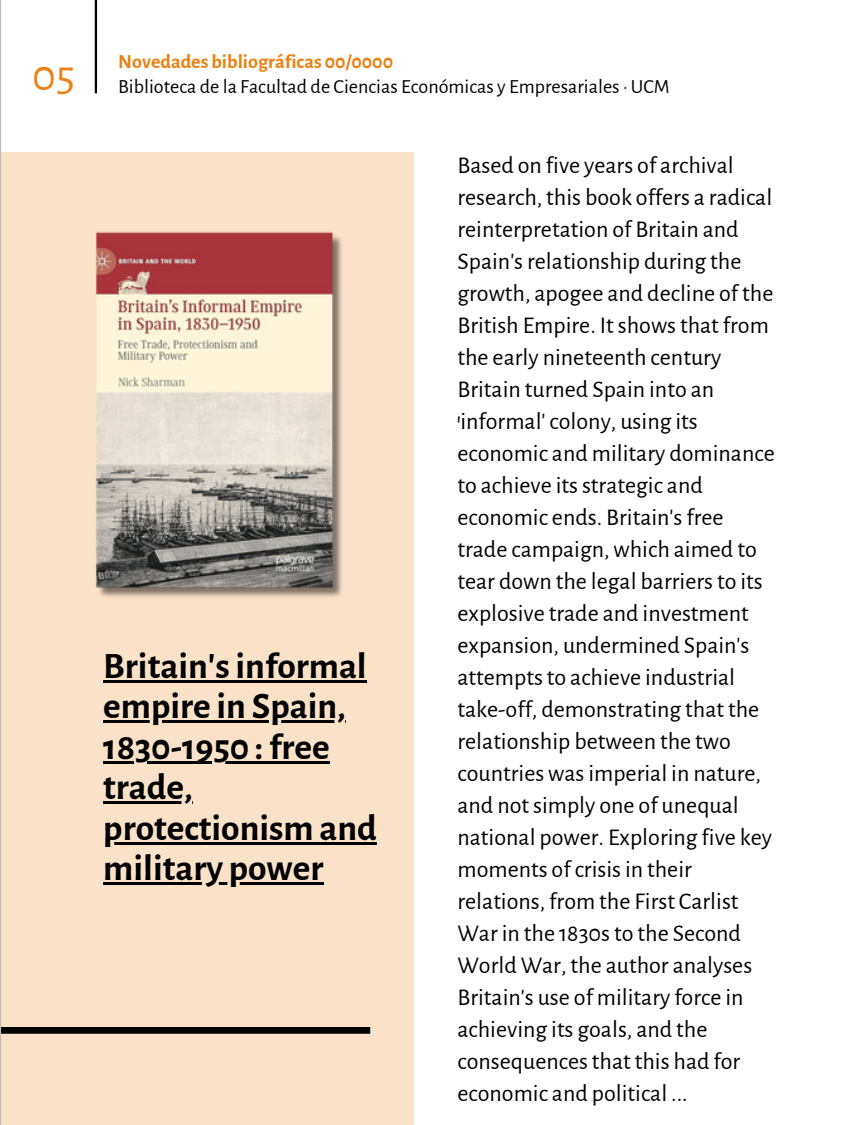
<style>
.page{position:relative;width:844px;height:1125px;background:#fff}
.page>*{position:absolute;margin:0;border:0;box-sizing:border-box;transform-origin:0 0}
.t1{font:45px "Alegreya Sans";color:#eb8113}
.t2{font:700 37.5px/40.5px "Alegreya Sans";color:#000}
.t3{font:24px/32.1px "Alegreya Sans";color:#000}
.t4{font:20.1px "Alegreya Sans";color:#000}
.t5{font:700 20.1px "Alegreya Sans";color:#eb8113}
</style>
<div class="page">
<div style="left:0;top:153px;width:413px;height:972px;background:#fae2c9"></div>
<div style="left:0;top:1027px;width:370px;height:7px;background:#000"></div>
<hr style="left:95px;top:0;width:2px;height:93px;background:#000">
<hr style="left:0;top:0;width:1px;height:1125px;background:#bcbdbe">
<img style="left:96px;top:231px;width:246px;height:366px">
<hr style="left:103px;top:680px;width:264px;height:2px;background:#000">
<hr style="left:103px;top:721px;width:243px;height:2px;background:#000">
<hr style="left:103px;top:761px;width:227px;height:2px;background:#000">
<hr style="left:103px;top:802px;width:90px;height:2px;background:#000">
<hr style="left:103px;top:842px;width:274px;height:2px;background:#000">
<hr style="left:103px;top:883px;width:220px;height:2px;background:#000">
<p class="t1" style="left:32px;top:54px;width:44px">05</p>
<p class="t5" style="left:118px;top:52px;width:276px">Novedades bibliográficas 00/0000</p>
<p class="t4" style="left:118px;top:77px;width:553px">Biblioteca de la Facultad de Ciencias Económicas y Empresariales · UCM</p>
<p class="t2" style="left:103px;top:646px;width:275px">Britain'sinformal empire in Spain,<br>1830-1950 :free trade, protectionism and military power</p>
<p class="t3" style="left:457px;top:150px;width:319px">Based on five years of archival research, this book offers a radical reinterpretation of Britain and<br>Spain's relationship during the growth, apogee and decline of the<br>British Empire. It shows that from the early nineteenth century<br>Britain turned Spain into an 'informal' colony, using its economic and military dominance to achieve its strategic and economic ends. Britain's free trade campaign, which aimed to tear down the legal barriers to its explosive trade and investment expansion, undermined Spain's attempts to achieve industrial take-off, demonstrating that the relationship between the two countries was imperial in nature, and not simply one of unequal national power. Exploring five key moments of crisis in their relations, from the First Carlist<br>War in the 1830s to the Second<br>World War, the author analyses<br>Britain's use of military force in achieving its goals, and the consequences that this had for economic and political ...</p>
</div>
